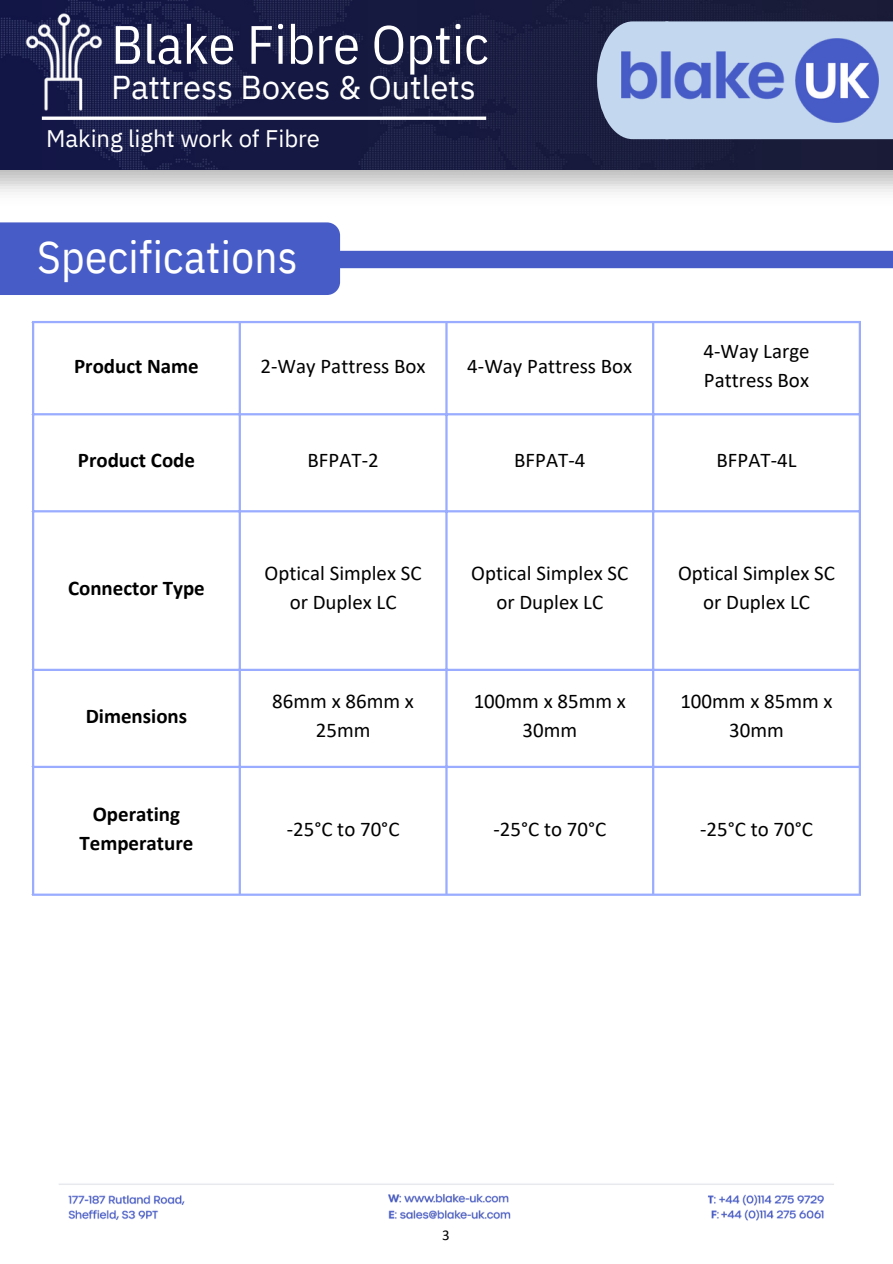
<style>
.page{position:relative;width:893px;height:1264px;background:#fff}
.page>*{position:absolute;margin:0;border:0;box-sizing:border-box;transform-origin:0 0}
.t1{font:54px "IBM Plex Sans Cond";color:#fff}
.t2{font:45px "IBM Plex Sans Cond";letter-spacing:.01em;color:#fff}
.t3{font:33px "IBM Plex Sans";letter-spacing:-.005em;color:#fff}
.t4{font:23.85px "IBM Plex Sans";letter-spacing:-.005em;color:#fff}
.t5{font:20.85px/29.2px "Calibri";color:#000;text-align:center}
.t6{font:700 20.85px/29.2px "Calibri";color:#000;text-align:center}
.t7{font:15px "Calibri";color:#000}
</style>
<div class="page">
<img style="left:0;top:0;width:892px;height:170px">
<svg style="left:595px;top:20px;width:297px;height:121px;background:#aabbd4"></svg>
<img style="left:7px;top:4px;width:114px;height:115px">
<img style="left:621px;top:39px;width:257px;height:83px">
<hr style="left:42px;top:117px;width:444px;height:3px;background:#fff">
<img style="left:59px;top:1183px;width:775px;height:38px">
<svg style="left:0;top:222px;width:892px;height:73px"></svg>
<hr style="left:32px;top:323px;width:2px;height:570px;background:#99acff">
<hr style="left:239px;top:323px;width:2px;height:570px;background:#99acff">
<hr style="left:445px;top:323px;width:2px;height:570px;background:#99acff">
<hr style="left:652px;top:323px;width:2px;height:570px;background:#99acff">
<hr style="left:858px;top:323px;width:2px;height:570px;background:#99acff">
<hr style="left:32px;top:321px;width:828px;height:2px;background:#99acff">
<hr style="left:32px;top:413px;width:828px;height:2px;background:#99acff">
<hr style="left:32px;top:510px;width:828px;height:2px;background:#99acff">
<hr style="left:32px;top:668px;width:828px;height:3px;background:#99acff">
<hr style="left:32px;top:765px;width:828px;height:3px;background:#99acff">
<hr style="left:32px;top:893px;width:828px;height:2px;background:#99acff">
<p class="t1" style="left:111px;top:8px;width:379px">Blake Fibre Optic</p>
<p class="t3" style="left:111px;top:65px;width:366px">Pattress Boxes &amp; Outlets</p>
<p class="t4" style="left:46px;top:123px;width:275px">Making light work of Fibre</p>
<p class="t2" style="left:37px;top:227px;width:262px">Specifications</p>
<p class="t6" style="left:74px;top:353px;width:126px">Product Name</p>
<p class="t5" style="left:260px;top:353px;width:166px">2-Way Pattress Box</p>
<p class="t5" style="left:467px;top:353px;width:166px">4-Way Pattress Box</p>
<p class="t5" style="left:703px;top:338px;width:108px;text-align:left">4-Way Large<br>Pattress Box</p>
<p class="t6" style="left:78px;top:447px;width:119px">Product Code</p>
<p class="t5" style="left:307px;top:447px;width:73px">BFPAT-2</p>
<p class="t5" style="left:514px;top:447px;width:73px">BFPAT-4</p>
<p class="t5" style="left:716px;top:447px;width:81px">BFPAT-4L</p>
<p class="t6" style="left:68px;top:574px;width:138px">Connector Type</p>
<p class="t6" style="left:86px;top:703px;width:103px">Dimensions</p>
<p class="t6" style="left:79px;top:801px;width:115px">Operating<br>Temperature</p>
<p class="t5" style="left:264px;top:560px;width:158px">Optical Simplex SC or Duplex LC</p>
<p class="t5" style="left:471px;top:560px;width:158px">Optical Simplex SC or Duplex LC</p>
<p class="t5" style="left:678px;top:560px;width:158px">Optical Simplex SC or Duplex LC</p>
<p class="t5" style="left:272px;top:688px;width:143px">86mm x 86mm x<br>25mm</p>
<p class="t5" style="left:473px;top:688px;width:154px">100mm x 85mm x<br>30mm</p>
<p class="t5" style="left:680px;top:688px;width:154px">100mm x 85mm x<br>30mm</p>
<p class="t5" style="left:287px;top:815px;width:114px">-25°C to 70°C</p>
<p class="t5" style="left:493px;top:815px;width:114px">-25°C to 70°C</p>
<p class="t5" style="left:700px;top:815px;width:114px">-25°C to 70°C</p>
<p class="t7" style="left:442px;top:1228px;width:9px">3</p>
</div>
